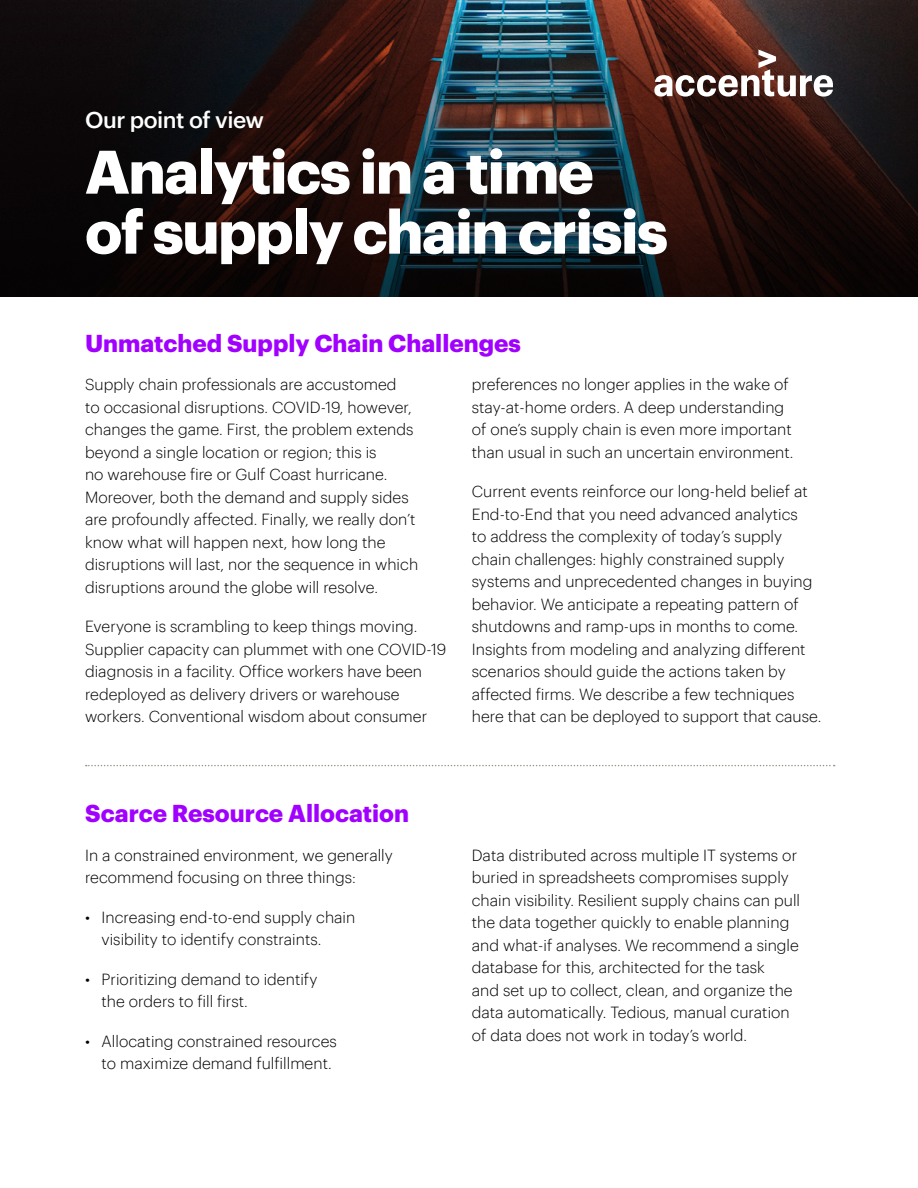
<style>
.page{position:relative;width:918px;height:1188px;background:#fff}
.page>*{position:absolute;margin:0;border:0;box-sizing:border-box;transform-origin:0 0}
.t1{font:700 60px/60px "Graphik";letter-spacing:-.025em;color:#fff}
.t2{font:700 24px "Graphik";color:#a100ff}
.t3{font:500 22.8px "Graphik";letter-spacing:-.025em;color:#fff}
.t4{font:300 15.75px/22.5px "Graphik";color:#000}
</style>
<div class="page">
<svg style="left:86px;top:765px;width:749px;height:1px"></svg>
<svg style="left:0;top:0;width:918px;height:296px;background:#1f1819"></svg>
<svg style="left:654px;top:50px;width:179px;height:47px"></svg>
<h3 class="t3" style="left:85px;top:103px;width:181px">Our point of view</h3>
<h1 class="t1" style="left:85px;top:137px;width:584px">Analytics in a time<br>of supply chain crisis</h1>
<h2 class="t2" style="left:85px;top:325px;width:437px">Unmatched Supply Chain Challenges</h2>
<p class="t4" style="left:85px;top:372px;width:335px">Supply chain professionals are accustomed<br>to occasional disruptions. COVID-19, however, changes the game. First, the problem extends beyond a single location or region; this is<br>no warehouse fire or Gulf Coast hurricane.<br>Moreover, both the demand and supply sides are profoundly affected. Finally, we really don’t know what will happen next, how long the disruptions will last, nor the sequence in which disruptions around the globe will resolve.</p>
<p class="t4" style="left:85px;top:614px;width:363px">Everyone is scrambling to keep things moving.<br>Supplier capacity can plummet with one COVID-19 diagnosis in a facility. Office workers have been redeployed as delivery drivers or warehouse workers. Conventional wisdom about consumer</p>
<p class="t4" style="left:472px;top:372px;width:323px">preferences no longer applies in the wake of stay-at-home orders. A deep understanding of one’s supply chain is even more important than usual in such an uncertain environment.</p>
<p class="t4" style="left:472px;top:479px;width:351px">Current events reinforce our long-held belief at End-to-End that you need advanced analytics<br>to address the complexity of today’s supply chain challenges: highly constrained supply systems and unprecedented changes in buying behavior. We anticipate a repeating pattern of shutdowns and ramp-ups in months to come.<br>Insights from modeling and analyzing different scenarios should guide the actions taken by affected firms. We describe a few techniques here that can be deployed to support that cause.</p>
<h2 class="t2" style="left:85px;top:795px;width:326px">Scarce Resource Allocation</h2>
<p class="t4" style="left:85px;top:842px;width:309px">In a constrained environment, we generally recommend focusing on three things:</p>
<p class="t4" style="left:102px;top:904px;width:255px;text-indent:-17px">• Increasing end-to-end supply chain visibility to identify constraints.</p>
<p class="t4" style="left:102px;top:966px;width:217px;text-indent:-17px">• Prioritizing demand to identify the orders to fill first.</p>
<p class="t4" style="left:102px;top:1028px;width:237px;text-indent:-17px">• Allocating constrained resources to maximize demand fulfillment.</p>
<p class="t4" style="left:472px;top:842px;width:330px">Data distributed across multiple IT systems or buried in spreadsheets compromises supply chain visibility. Resilient supply chains can pull the data together quickly to enable planning and what-if analyses. We recommend a single database for this, architected for the task<br>and set up to collect, clean, and organize the data automatically. Tedious, manual curation of data does not work in today’s world.</p>
</div>
